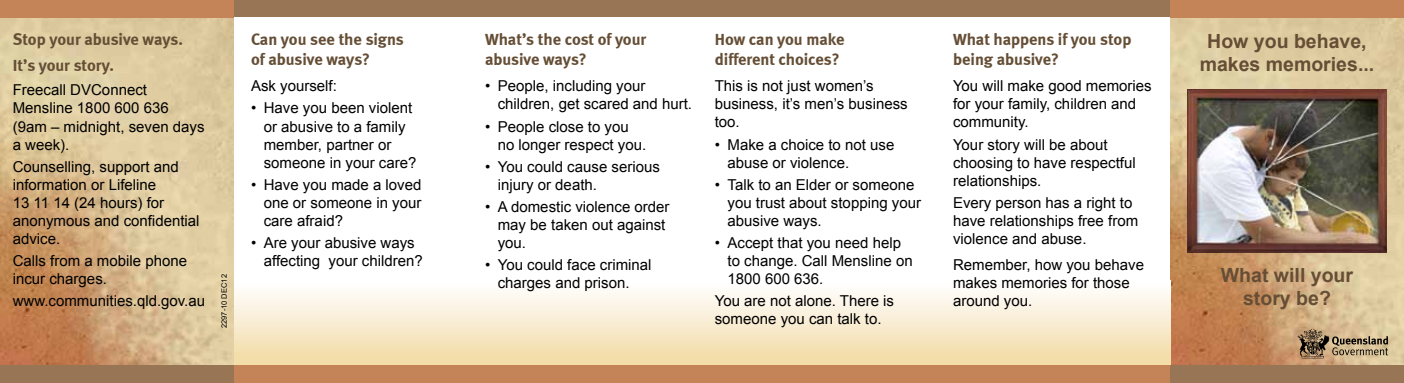
<style>
.page{position:relative;width:1404px;height:383px;background:#fff}
.page>*{position:absolute;margin:0;border:0;box-sizing:border-box;transform-origin:0 0}
.t1{font:700 19.5px/22.5px "Arial";color:#654e35;text-align:center}
.t2{font:16.5px/19.5px "Meta Bold LF";color:#654e35}
.t3{font:15px/18px "Arial";color:#000}
.t4{font:7.5px "Arial";color:#000}
</style>
<div class="page">
<img style="left:1169px;top:17px;width:234px;height:349px">
<img style="left:0;top:17px;width:234px;height:349px">
<div style="left:234px;top:281px;width:935px;height:85px;background:linear-gradient(to bottom,#fff,#f2daa1)"></div>
<div style="left:234px;top:366px;width:935px;height:17px;background:#c48458"></div>
<div style="left:1169px;top:366px;width:234px;height:17px;background:#987554"></div>
<div style="left:0;top:366px;width:234px;height:17px;background:#987554"></div>
<img style="left:1186px;top:89px;width:200px;height:164px">
<div style="left:234px;top:0;width:935px;height:17px;background:#987554"></div>
<div style="left:1169px;top:0;width:234px;height:17px;background:#c48458"></div>
<div style="left:0;top:0;width:234px;height:17px;background:#c48458"></div>
<svg style="left:1297px;top:328px;width:90px;height:30px;background:#a38d6d"></svg>
<p class="t2" style="left:13px;top:26px;width:172px;line-height:25.8px">Stop your abusive ways.<br>It’s your story.</p>
<p class="t3" style="left:13px;top:81px;width:193px">Freecall DVConnect<br>Mensline 1800 600 636 (9am – midnight, seven days a week).</p>
<p class="t3" style="left:13px;top:158px;width:188px">Counselling, support and information or Lifeline<br>13 11 14 (24 hours) for anonymous and confidential advice.</p>
<p class="t3" style="left:13px;top:252px;width:176px">Calls from a mobile phone incur charges.</p>
<p class="t3" style="left:13px;top:292px;width:194px">www.communities.qld.gov.au</p>
<p class="t2" style="left:714px;top:29px;width:131px">How can you make different choices?</p>
<p class="t3" style="left:714px;top:77px;width:194px">This is not just women’s business, it’s men’s business too.</p>
<p class="t3" style="left:727px;top:135px;width:168px;text-indent:-13px">• Make a choice to not use abuse or violence.</p>
<p class="t3" style="left:727px;top:176px;width:195px;text-indent:-13px">• Talk to an Elder or someone you trust about stopping your abusive ways.</p>
<p class="t3" style="left:727px;top:234px;width:187px;text-indent:-13px">• Accept that you need help to change. Call Mensline on<br>1800 600 636.</p>
<p class="t3" style="left:714px;top:292px;width:181px">You are not alone. There is someone you can talk to.</p>
<p class="t2" style="left:251px;top:29px;width:154px">Can you see the signs of abusive ways?</p>
<p class="t3" style="left:251px;top:77px;width:87px">Ask yourself:</p>
<p class="t3" style="left:264px;top:99px;width:154px;text-indent:-13px">• Have you been violent or abusive to a family member, partner or someone in your care?</p>
<p class="t3" style="left:264px;top:176px;width:159px;text-align:justify;text-indent:-13px">• Have you made a loved one or someone in your care afraid?</p>
<p class="t3" style="left:264px;top:234px;width:160px;text-indent:-13px">• Are your abusive ways affecting your children?</p>
<p class="t2" style="left:485px;top:29px;width:163px">What’s the cost of your abusive ways?</p>
<p class="t3" style="left:497px;top:77px;width:196px;text-indent:-13px">• People, including your children, get scared and hurt.</p>
<p class="t3" style="left:497px;top:117px;width:150px;text-indent:-13px">• People close to you no longer respect you.</p>
<p class="t3" style="left:497px;top:158px;width:164px;text-indent:-13px">• You could cause serious injury or death.</p>
<p class="t3" style="left:497px;top:198px;width:173px;text-indent:-13px">• A domestic violence order may be taken out against you.</p>
<p class="t3" style="left:497px;top:256px;width:155px;text-indent:-13px">• You could face criminal charges and prison.</p>
<p class="t2" style="left:952px;top:29px;width:180px">What happens if you stop being abusive?</p>
<p class="t3" style="left:952px;top:77px;width:200px">You will make good memories for your family, children and community.</p>
<p class="t3" style="left:952px;top:135px;width:184px">Your story will be about choosing to have respectful relationships.</p>
<p class="t3" style="left:952px;top:194px;width:187px">Every person has a right to have relationships free from violence and abuse.</p>
<p class="t3" style="left:952px;top:256px;width:192px">Remember, how you behave makes memories for those around you.</p>
<h1 class="t1" style="left:1199px;top:31px;width:176px">How you behave, makes memories...</h1>
<p class="t4" style="left:219px;top:328px;width:55px;rotate:-90deg">2297-10 DEC12</p>
<h1 class="t1" style="left:1220px;top:265px;width:134px">What will your story be?</h1>
</div>
